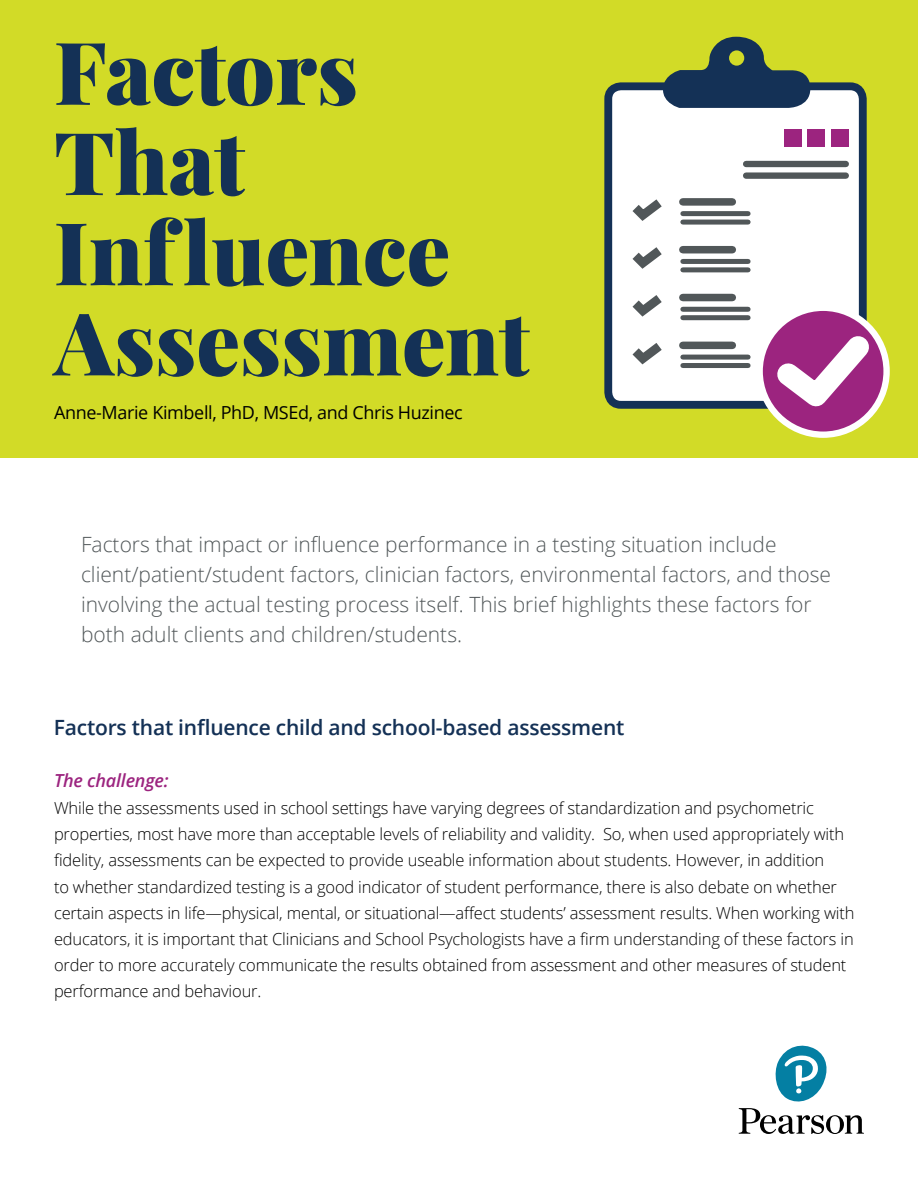
<style>
.page{position:relative;width:918px;height:1188px;background:#fff}
.page>*{position:absolute;margin:0;border:0;box-sizing:border-box;transform-origin:0 0}
.t1{font:900 87px/90.2px "Playfair Display";color:#143156}
.t2{font:300 21px/30px "Open Sans";color:#515759}
.t3{font:600 21px "Open Sans";letter-spacing:-.01em;color:#143156}
.t4{font:18px "Open Sans";letter-spacing:-.02em;color:#000}
.t5{font:italic 600 18px "Open Sans";letter-spacing:-.01em;color:#9c247f}
.t6{font:300 16.5px/26.1px "Open Sans";letter-spacing:-.01em;color:#000}
</style>
<div class="page">
<div style="left:0;top:0;width:918px;height:458px;background:#d2db27"></div>
<svg style="left:739px;top:1045px;width:125px;height:89px"></svg>
<div style="left:608px;top:86px;width:255px;height:319px;background:#fff;border-radius:13px"></div>
<div style="left:604px;top:82px;width:263px;height:327px;border:8px solid #143156;border-radius:13px"></div>
<div style="left:683px;top:198px;width:49px;height:8px;background:#515759"></div>
<div style="left:683px;top:211px;width:65px;height:5px;background:#515759"></div>
<div style="left:683px;top:220px;width:65px;height:5px;background:#515759"></div>
<svg style="left:632px;top:199px;width:30px;height:22px"></svg>
<div style="left:683px;top:246px;width:49px;height:7px;background:#515759"></div>
<div style="left:683px;top:259px;width:65px;height:5px;background:#515759"></div>
<div style="left:683px;top:267px;width:65px;height:5px;background:#515759"></div>
<svg style="left:632px;top:247px;width:30px;height:22px"></svg>
<div style="left:683px;top:294px;width:49px;height:7px;background:#515759"></div>
<div style="left:683px;top:307px;width:65px;height:5px;background:#515759"></div>
<div style="left:683px;top:315px;width:65px;height:5px;background:#515759"></div>
<svg style="left:632px;top:295px;width:30px;height:22px"></svg>
<div style="left:683px;top:342px;width:49px;height:7px;background:#515759"></div>
<div style="left:683px;top:355px;width:65px;height:5px;background:#515759"></div>
<div style="left:683px;top:363px;width:65px;height:5px;background:#515759"></div>
<svg style="left:632px;top:343px;width:30px;height:22px"></svg>
<div style="left:784px;top:130px;width:17px;height:17px;background:#9c247f"></div>
<div style="left:808px;top:130px;width:17px;height:17px;background:#9c247f"></div>
<div style="left:831px;top:130px;width:18px;height:17px;background:#9c247f"></div>
<div style="left:746px;top:161px;width:100px;height:6px;background:#515759"></div>
<div style="left:746px;top:172px;width:100px;height:7px;background:#515759"></div>
<svg style="left:662px;top:37px;width:148px;height:71px"></svg>
<svg style="left:760px;top:308px;width:127px;height:127px"></svg>
<div style="left:757px;top:305px;width:133px;height:133px;border:6px solid #fff;border-radius:50%"></div>
<svg style="left:758px;top:316px;width:131px;height:109px"></svg>
<h1 class="t1" style="left:54px;top:26px;width:477px">Factors<br>That<br>Influence<br>Assessment</h1>
<p class="t4" style="left:54px;top:400px;width:410px">Anne-Marie Kimbell, PhD, MSEd, and Chris Huzinec</p>
<p class="t2" style="left:81px;top:529px;width:752px">Factors that impact or influence performance in a testing situation include client/patient/student factors, clinician factors, environmental factors, and those involving the actual testing process itself. This brief highlights these factors for both adult clients and children/students.</p>
<p class="t3" style="left:54px;top:713px;width:572px">Factors that influence child and school-based assessment</p>
<p class="t5" style="left:54px;top:768px;width:116px">The challenge:</p>
<p class="t6" style="left:54px;top:795px;width:802px">While the assessments used in school settings have varying degrees of standardization and psychometric properties, most have more than acceptable levels of reliability and validity. So, when used appropriately with fidelity, assessments can be expected to provide useable information about students. However, in addition<br>to whether standardized testing is a good indicator of student performance, there is also debate on whether certain aspects in life—physical, mental, or situational—affect students’ assessment results. When working with educators, it is important that Clinicians and School Psychologists have a firm understanding of these factors in order to more accurately communicate the results obtained from assessment and other measures of student performance and behaviour.</p>
</div>
